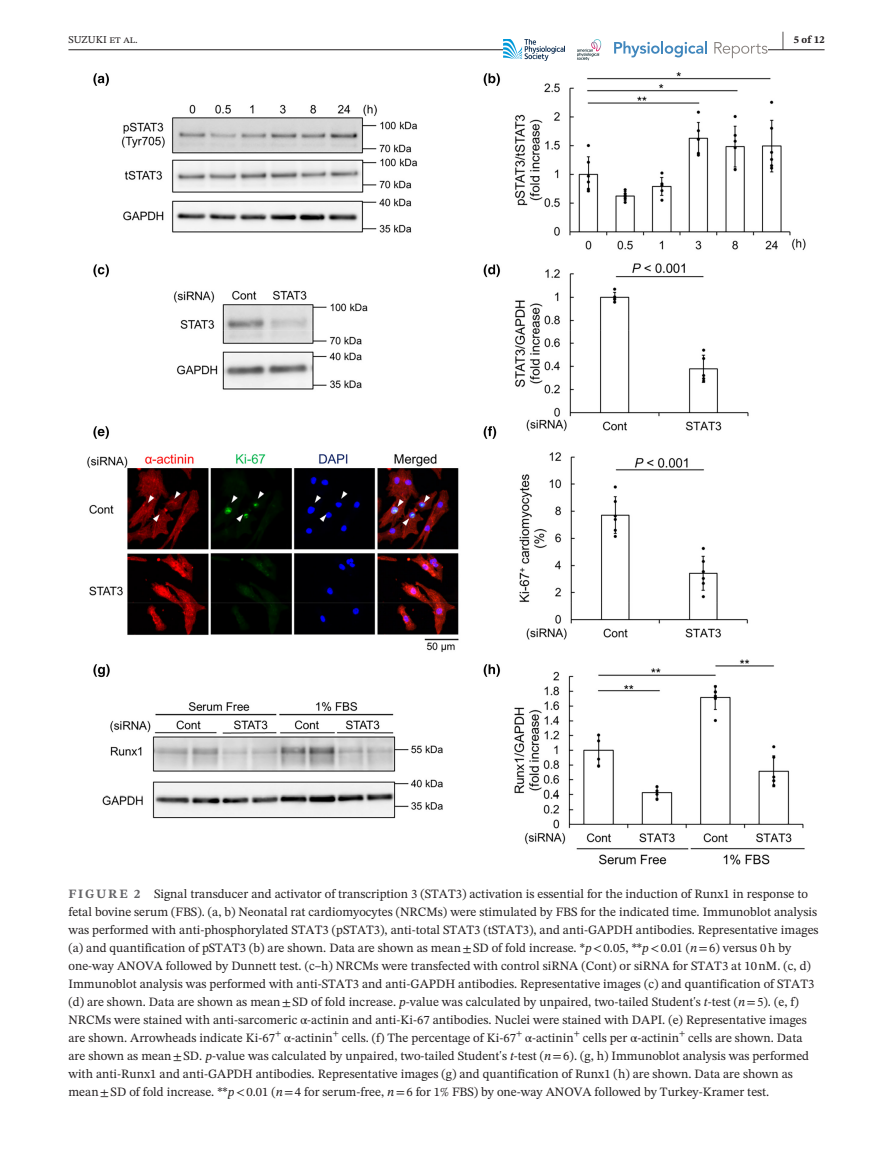
<style>
.page{position:relative;width:893px;height:1174px;background:#fff}
.page>*{position:absolute;margin:0;border:0;box-sizing:border-box;transform-origin:0 0}
.t1{font:700 21px "STIX Two Text";color:#231f20;scale:.42 1}
.t2{font:12.75px/18px "STIX Two Text";color:#231f20}
.t3{font:10.5px "STIX Two Text";color:#231f20}
.t4{font:700 10.5px "STIX Two Text";color:#231f20}
.t5{font:8.85px "STIX";color:#231f20}
.s1{font-weight:700;color:#636366}
.s2{font-family:"STIX"}
.s3{font-style:italic}
</style>
<div class="page">
<hr style="left:68px;top:49px;width:756px;height:1px;background:#231f20">
<div style="left:503px;top:39px;width:264px;height:21px;background:#fff"></div>
<svg style="left:577px;top:39px;width:24px;height:21px"></svg>
<img style="left:503px;top:39px;width:62px;height:21px">
<svg style="left:614px;top:41px;width:93px;height:16px"></svg>
<svg style="left:714px;top:42px;width:53px;height:16px"></svg>
<img style="left:87px;top:72px;width:719px;height:793px">
<h1 class="t1" style="left:782px;top:24px;width:8px">|</h1>
<p class="t3" style="left:68px;top:32px;width:71px">SUZUKI et al.</p>
<p class="t4" style="left:794px;top:32px;width:32px">5 of 12</p>
<p class="t2" style="left:68px;top:884px;width:752px"><span class="s1">FIGURE 2</span> Signal transducer and activator of transcription 3 (STAT3) activation is essential for the induction of Runx1 in response to fetal bovine serum (FBS). (a, b) Neonatal rat cardiomyocytes (NRCMs) were stimulated by FBS for the indicated time. Immunoblot analysis was performed with anti-phosphorylated STAT3 (pSTAT3), anti-total STAT3 (tSTAT3), and anti-GAPDH antibodies. Representative images (a) and quantification of pSTAT3 (b) are shown. Data are shown as mean<span class="s2">±</span>SD of fold increase. *<span class="s3">p</span><span class="s2">&lt;</span>0.05, **<span class="s3">p</span><span class="s2">&lt;</span>0.01 (<span class="s3">n</span><span class="s2">=</span>6) versus 0h by one-way ANOVA followed by Dunnett test. (c–h) NRCMs were transfected with control siRNA (Cont) or siRNA for STAT3 at 10nM. (c, d)<br>Immunoblot analysis was performed with anti-STAT3 and anti-GAPDH antibodies. Representative images (c) and quantification of STAT3 (d) are shown. Data are shown as mean<span class="s2">±</span>SD of fold increase. <span class="s3">p</span>-value was calculated by unpaired, two-tailed Student's <span class="s3">t</span>-test (<span class="s3">n</span><span class="s2">=</span>5). (e, f)<br>NRCMs were stained with anti-sarcomeric <span class="s2">α</span>-actinin and anti-Ki-67 antibodies. Nuclei were stained with DAPI. (e) Representative images are shown. Arrowheads indicate Ki-67</p>
<p class="t5" style="left:275px;top:1027px;width:8px">+</p>
<p class="t2" style="left:284px;top:1028px;width:50px"><span class="s2">α</span>-actinin</p>
<p class="t5" style="left:333px;top:1027px;width:8px">+</p>
<p class="t2" style="left:342px;top:1028px;width:176px">cells. (f) The percentage of Ki-67</p>
<p class="t5" style="left:516px;top:1027px;width:8px">+</p>
<p class="t2" style="left:525px;top:1028px;width:50px"><span class="s2">α</span>-actinin</p>
<p class="t5" style="left:574px;top:1027px;width:8px">+</p>
<p class="t2" style="left:583px;top:1028px;width:98px">cells per <span class="s2">α</span>-actinin</p>
<p class="t5" style="left:679px;top:1027px;width:8px">+</p>
<p class="t2" style="left:68px;top:1028px;width:742px;text-indent:620px">cells are shown. Data are shown as mean<span class="s2">±</span>SD. <span class="s3">p</span>-value was calculated by unpaired, two-tailed Student's <span class="s3">t</span>-test (<span class="s3">n</span><span class="s2">=</span>6). (g, h) Immunoblot analysis was performed with anti-Runx1 and anti-GAPDH antibodies. Representative images (g) and quantification of Runx1 (h) are shown. Data are shown as mean<span class="s2">±</span>SD of fold increase. **<span class="s3">p</span><span class="s2">&lt;</span>0.01 (<span class="s3">n</span><span class="s2">=</span>4 for serum-free, <span class="s3">n</span><span class="s2">=</span>6 for 1% FBS) by one-way ANOVA followed by Turkey-Kramer test.</p>
</div>
